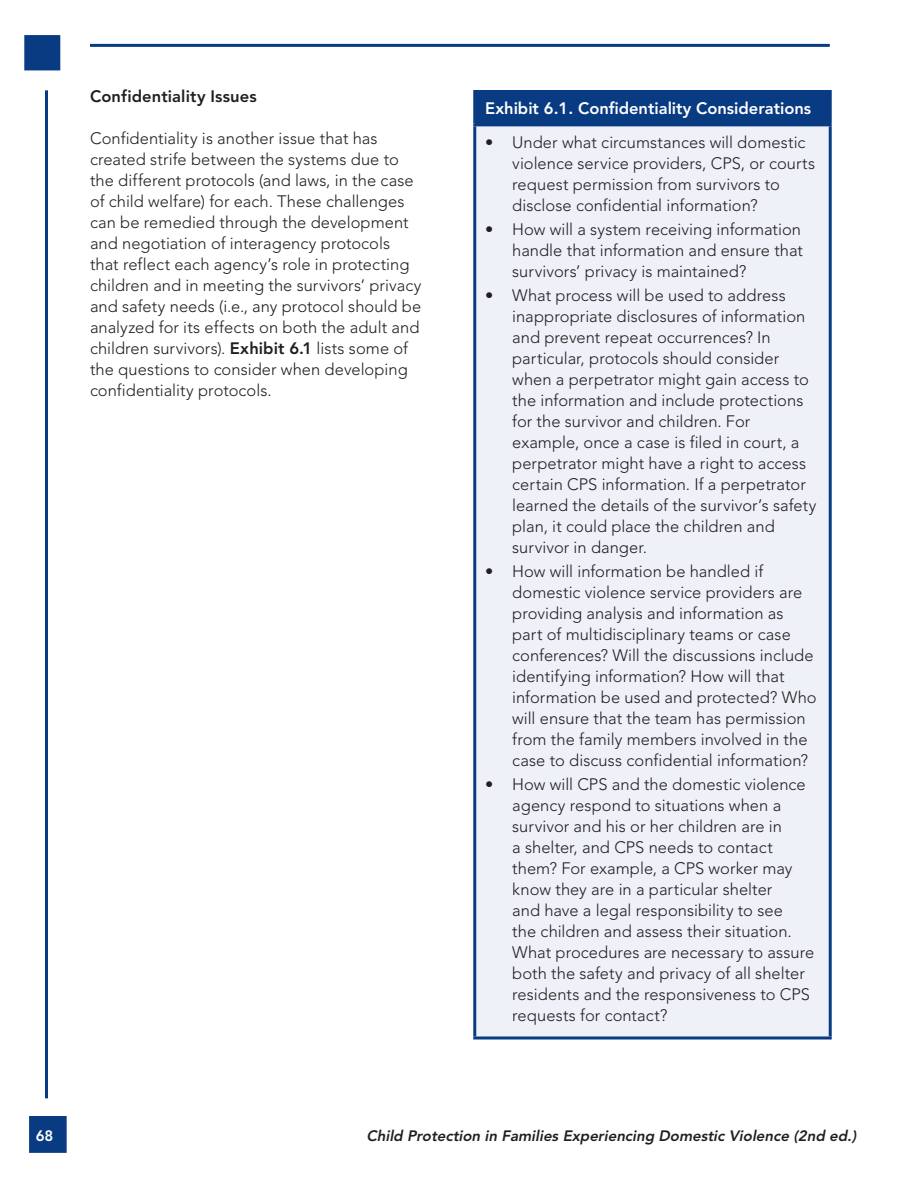
<style>
.page{position:relative;width:918px;height:1188px;background:#fff}
.page>*{position:absolute;margin:0;border:0;box-sizing:border-box;transform-origin:0 0}
.t1{font:300 16.5px/21px "Avenir";color:#231f20}
.t2{font:800 16.5px "Avenir";color:#fff}
.t3{font:800 16.5px "Avenir";letter-spacing:.005em;color:#231f20}
.t4{font:italic 800 15px "Avenir";color:#231f20}
.t5{font:800 15px "Avenir";color:#fff}
.s1{font-weight:800}
</style>
<div class="page">
<div style="left:29px;top:1116px;width:38px;height:37px;background:#083b82;border:2px solid #083b82"></div>
<hr style="left:45px;top:90px;width:3px;height:1008px;background:#083b82">
<div style="left:24px;top:35px;width:36px;height:35px;background:#083b82;border:2px solid #083b82"></div>
<hr style="left:90px;top:44px;width:740px;height:3px;background:#083b82">
<div style="left:475px;top:92px;width:355px;height:33px;background:#083b82"></div>
<div style="left:475px;top:125px;width:355px;height:913px;background:#eef1f8"></div>
<hr style="left:473px;top:126px;width:3px;height:910px;background:#083b82">
<hr style="left:829px;top:126px;width:3px;height:910px;background:#083b82">
<svg style="left:473px;top:1036px;width:359px;height:4px"></svg>
<hr style="left:473px;top:90px;width:359px;height:3px;background:#083b82">
<hr style="left:473px;top:93px;width:3px;height:30px;background:#083b82">
<hr style="left:829px;top:93px;width:3px;height:30px;background:#083b82">
<hr style="left:473px;top:123px;width:359px;height:3px;background:#083b82">
<h3 class="t3" style="left:90px;top:87px;width:168px">Confidentiality Issues</h3>
<p class="t1" style="left:90px;top:128px;width:333px">Confidentiality is another issue that has created strife between the systems due to the different protocols (and laws, in the case of child welfare) for each. These challenges can be remedied through the development and negotiation of interagency protocols that reflect each agency’s role in protecting children and in meeting the survivors’ privacy and safety needs (i.e., any protocol should be analyzed for its effects on both the adult and children survivors). <span class="s1">Exhibit 6.1</span> lists some of the questions to consider when developing confidentiality protocols.</p>
<h3 class="t2" style="left:485px;top:99px;width:328px">Exhibit 6.1. Confidentiality Considerations</h3>
<p class="t1" style="left:512px;top:132px;width:305px;text-indent:-27px">• Under what circumstances will domestic violence service providers, CPS, or courts request permission from survivors to disclose confidential information?</p>
<p class="t1" style="left:512px;top:219px;width:292px;text-indent:-27px">• How will a system receiving information handle that information and ensure that survivors’ privacy is maintained?</p>
<p class="t1" style="left:512px;top:285px;width:306px;text-indent:-27px">• What process will be used to address inappropriate disclosures of information and prevent repeat occurrences? In particular, protocols should consider when a perpetrator might gain access to the information and include protections for the survivor and children. For example, once a case is filed in court, a perpetrator might have a right to access certain CPS information. If a perpetrator learned the details of the survivor’s safety plan, it could place the children and survivor in danger.</p>
<p class="t1" style="left:512px;top:561px;width:306px;text-indent:-27px">• How will information be handled if domestic violence service providers are providing analysis and information as part of multidisciplinary teams or case conferences? Will the discussions include identifying information? How will that information be used and protected? Who will ensure that the team has permission from the family members involved in the case to discuss confidential information?</p>
<p class="t1" style="left:512px;top:774px;width:304px;text-indent:-27px">• How will CPS and the domestic violence agency respond to situations when a survivor and his or her children are in<br>a shelter, and CPS needs to contact them? For example, a CPS worker may know they are in a particular shelter<br>and have a legal responsibility to see<br>the children and assess their situation.<br>What procedures are necessary to assure both the safety and privacy of all shelter residents and the responsiveness to CPS requests for contact?</p>
<p class="t5" style="left:36px;top:1127px;width:19px">68</p>
<p class="t4" style="left:367px;top:1127px;width:494px">Child Protection in Families Experiencing Domestic Violence (2nd ed.)</p>
</div>
